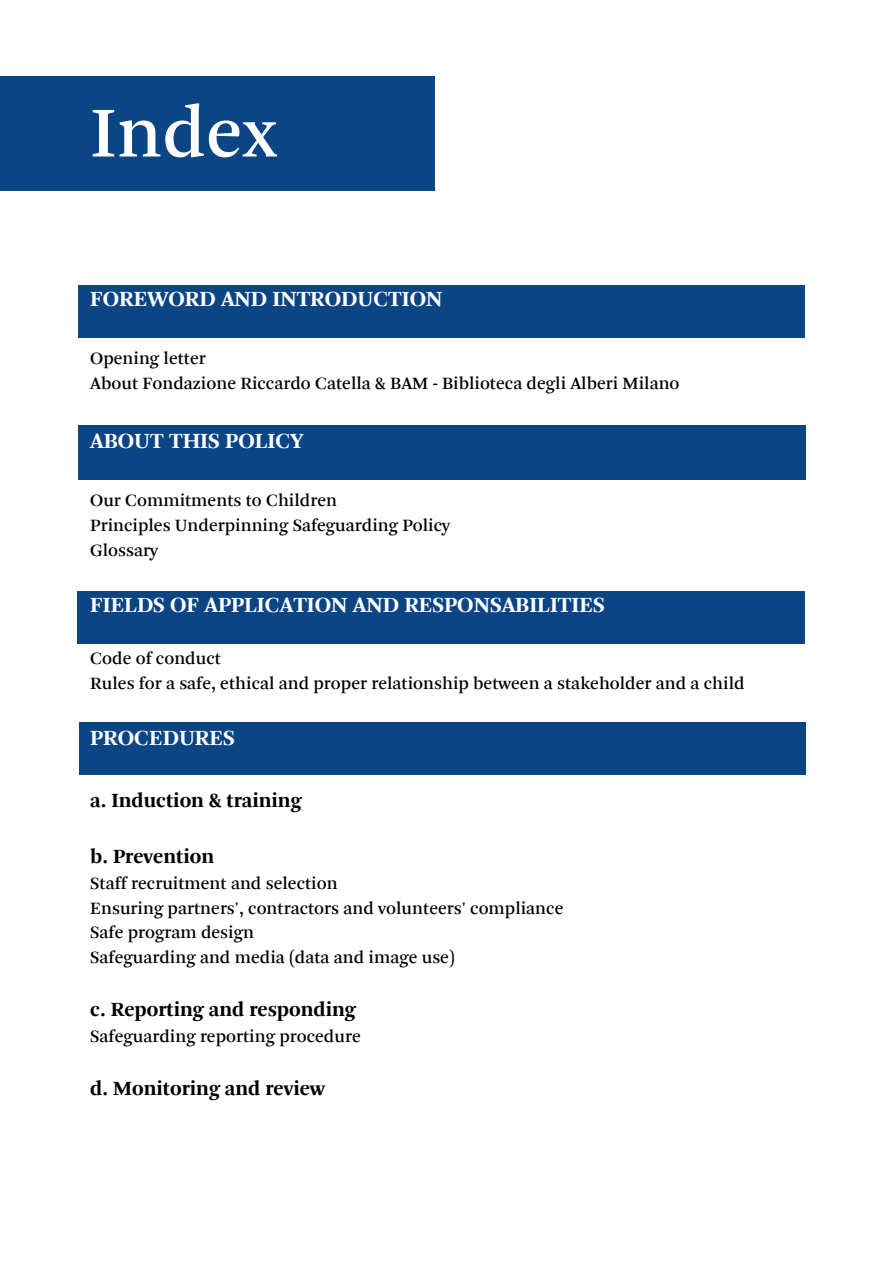
<style>
.page{position:relative;width:894px;height:1264px;background:#fff}
.page>*{position:absolute;margin:0;border:0;box-sizing:border-box;transform-origin:0 0}
.t1{font:75px "Copyright TYPE BY";color:#fff}
.t2{font:22.5px "Copyright TYPE BY";color:#fff}
.t3{font:21px "Copyright TYPE BY";color:#000}
.t4{font:18px/24.8px "Copyright TYPE BY";color:#000}
</style>
<div class="page">
<div style="left:0;top:77px;width:435px;height:114px;background:#0c4584"></div>
<div style="left:78px;top:285px;width:726px;height:52px;background:#0c4584"></div>
<div style="left:79px;top:426px;width:726px;height:54px;background:#0c4584"></div>
<div style="left:77px;top:591px;width:727px;height:52px;background:#0c4584"></div>
<div style="left:79px;top:722px;width:726px;height:52px;background:#0c4584"></div>
<h1 class="t1" style="left:90px;top:84px;width:188px">Index</h1>
<p class="t2" style="left:90px;top:284px;width:353px">FOREWORD AND INTRODUCTION</p>
<p class="t4" style="left:90px;top:346px;width:590px">Opening letter<br>About Fondazione Riccardo Catella &amp; BAM - Biblioteca degli Alberi Milano</p>
<p class="t2" style="left:90px;top:426px;width:215px">ABOUT THIS POLICY</p>
<p class="t4" style="left:90px;top:488px;width:361px">Our Commitments to Children<br>Principles Underpinning Safeguarding Policy<br>Glossary</p>
<p class="t2" style="left:90px;top:590px;width:516px">FIELDS OF APPLICATION AND RESPONSABILITIES</p>
<p class="t4" style="left:90px;top:646px;width:655px">Code of conduct<br>Rules for a safe, ethical and proper relationship between a stakeholder and a child</p>
<p class="t2" style="left:90px;top:723px;width:146px">PROCEDURES</p>
<p class="t3" style="left:90px;top:786px;width:213px">a. Induction &amp; training</p>
<p class="t3" style="left:90px;top:842px;width:125px">b. Prevention</p>
<p class="t4" style="left:90px;top:871px;width:474px">Staff recruitment and selection<br>Ensuring partners', contractors and volunteers' compliance Safe program design<br>Safeguarding and media (data and image use)</p>
<p class="t3" style="left:90px;top:995px;width:267px">c. Reporting and responding</p>
<p class="t4" style="left:90px;top:1024px;width:272px">Safeguarding reporting procedure</p>
<p class="t3" style="left:90px;top:1074px;width:236px">d. Monitoring and review</p>
</div>
